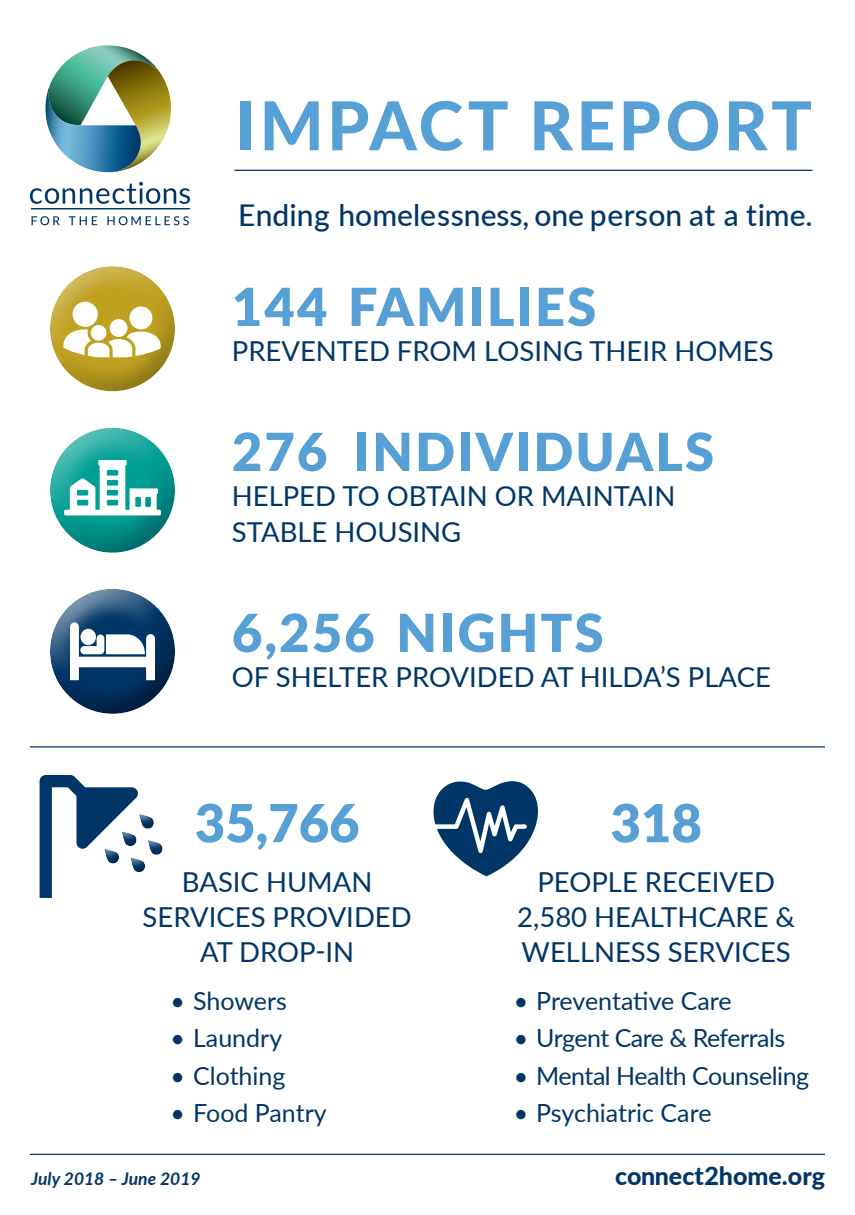
<style>
.page{position:relative;width:855px;height:1215px;background:#fff}
.page>*{position:absolute;margin:0;border:0;box-sizing:border-box;transform-origin:0 0}
.t1{font:800 67.5px "Lato";letter-spacing:.05em;color:#56a0d5}
.t2{font:900 52.5px "Lato";letter-spacing:.04em;color:#56a0d5}
.t3{font:500 30px "Lato";color:#003667}
.t4{font:27.5px/35px "Lato";color:#003667;text-align:center}
.t5{font:25px "Lato";letter-spacing:-.01em;color:#003667}
.t6{font:800 25px "Lato";color:#003667}
.t7{font:italic 700 17.5px "Lato";color:#003667}
</style>
<div class="page">
<svg style="left:30px;top:182px;width:160px;height:22px"></svg>
<svg style="left:32px;top:216px;width:28px;height:9px"></svg>
<svg style="left:69px;top:216px;width:28px;height:9px"></svg>
<svg style="left:107px;top:216px;width:82px;height:9px"></svg>
<hr style="left:31px;top:209px;width:158px;height:1px;background:#003667">
<svg style="left:45px;top:45px;width:126px;height:128px"></svg>
<hr style="left:234px;top:170px;width:578px;height:1px;background:#003667">
<div style="left:48px;top:584px;width:130px;height:95px;background:#fff;opacity:.6"></div>
<div style="left:48px;top:605px;width:130px;height:109px;background:#176988;opacity:.75"></div>
<div style="left:48px;top:425px;width:130px;height:96px;background:#fff;opacity:.6"></div>
<div style="left:48px;top:447px;width:130px;height:108px;background:#08213f;opacity:.5"></div>
<svg style="left:70px;top:622px;width:85px;height:58px"></svg>
<div style="left:48px;top:263px;width:130px;height:99px;background:#fff;opacity:.6"></div>
<div style="left:48px;top:289px;width:130px;height:104px;background:#08213f;opacity:.5"></div>
<div style="left:110px;top:319px;width:18px;height:18px;background:#fff;border-radius:50%"></div>
<svg style="left:63px;top:329px;width:98px;height:29px"></svg>
<div style="left:91px;top:325px;width:15px;height:16px;background:#fff;border-radius:50%"></div>
<div style="left:129px;top:306px;width:23px;height:23px;background:#fff;border-radius:50%"></div>
<div style="left:73px;top:302px;width:25px;height:25px;background:#fff;border-radius:50%"></div>
<svg style="left:64px;top:460px;width:97px;height:55px"></svg>
<hr style="left:30px;top:746px;width:795px;height:2px;background:#003667">
<svg style="left:40px;top:775px;width:114px;height:123px"></svg>
<div style="left:143px;top:835px;width:20px;height:18px;background:#fff"></div>
<div style="left:144px;top:841px;width:19px;height:14px;background:#231f20;opacity:.25"></div>
<hr style="left:30px;top:1154px;width:795px;height:1px;background:#003667">
<svg style="left:433px;top:781px;width:105px;height:95px"></svg>
<p class="t1" style="left:236px;top:76px;width:578px">IMPACT REPORT</p>
<p class="t3" style="left:238px;top:193px;width:576px">Ending homelessness, one person at a time.</p>
<p class="t2" style="left:232px;top:267px;width:366px">144 FAMILIES</p>
<p class="t4" style="left:232px;top:332px;width:543px">PREVENTED FROM LOSING THEIR HOMES</p>
<p class="t2" style="left:232px;top:412px;width:484px">276 INDIVIDUALS</p>
<p class="t4" style="left:232px;top:477px;width:445px;line-height:36px;text-align:left">HELPED TO OBTAIN OR MAINTAIN<br>STABLE HOUSING</p>
<p class="t2" style="left:232px;top:593px;width:373px">6,256 NIGHTS</p>
<p class="t4" style="left:232px;top:658px;width:541px">OF SHELTER PROVIDED AT HILDA’S PLACE</p>
<p class="t2" style="left:195px;top:784px;width:166px">35,766</p>
<p class="t4" style="left:143px;top:864px;width:271px">BASIC HUMAN<br>SERVICES PROVIDED<br>AT DROP-IN</p>
<p class="t5" style="left:171px;top:983px;width:118px">• Showers</p>
<p class="t5" style="left:171px;top:1020px;width:113px">• Laundry</p>
<p class="t5" style="left:171px;top:1058px;width:116px">• Clothing</p>
<p class="t5" style="left:171px;top:1095px;width:158px">• Food Pantry</p>
<p class="t2" style="left:611px;top:784px;width:93px">318</p>
<p class="t4" style="left:517px;top:864px;width:280px">PEOPLE RECEIVED<br>2,580 HEALTHCARE &amp;<br>WELLNESS SERVICES</p>
<p class="t5" style="left:514px;top:983px;width:219px">• Preventative Care</p>
<p class="t5" style="left:514px;top:1020px;width:273px">• Urgent Care &amp; Referrals</p>
<p class="t5" style="left:514px;top:1058px;width:297px">• Mental Health Counseling</p>
<p class="t5" style="left:514px;top:1095px;width:199px">• Psychiatric Care</p>
<p class="t7" style="left:31px;top:1166px;width:171px">July 2018 – June 2019</p>
<p class="t6" style="left:615px;top:1157px;width:211px">connect2home.org</p>
</div>
